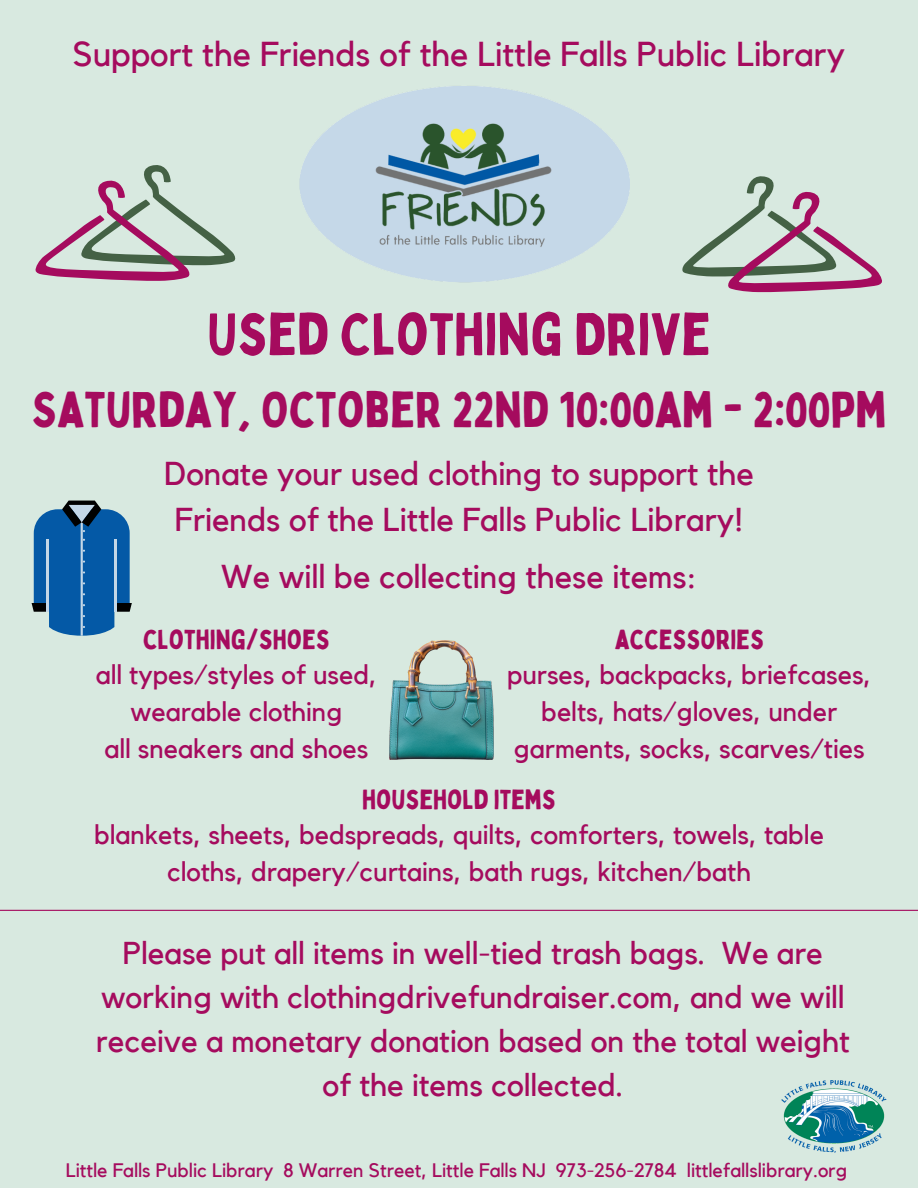
<style>
.page{position:relative;width:918px;height:1188px;background:#d8e9e0}
.page>*{position:absolute;margin:0;border:0;box-sizing:border-box;transform-origin:0 0}
.t1{font:58.5px "Bobby Jones";color:#a50b5e}
.t2{font:49.5px "Bobby Jones";color:#a50b5e}
.t3{font:34.5px "Kollektif";color:#a50b5e}
.t4{font:33px/46.2px "Kollektif";color:#a50b5e;text-align:center}
.t5{font:31.5px/43.8px "Kollektif";color:#a50b5e;text-align:center}
.t6{font:27px/37.2px "Kollektif";color:#a50b5e;text-align:center}
.t7{font:27px "Bobby Jones";color:#a50b5e}
.t8{font:19.5px "Kollektif";color:#a50b5e}
</style>
<div class="page">
<img style="left:299px;top:86px;width:331px;height:197px">
<img style="left:782px;top:1081px;width:104px;height:72px">
<svg style="left:682px;top:176px;width:200px;height:116px"></svg>
<svg style="left:36px;top:165px;width:200px;height:116px"></svg>
<svg style="left:32px;top:501px;width:100px;height:135px"></svg>
<hr style="left:0;top:910px;width:918px;height:1px;background:#a50b5e">
<img style="left:390px;top:640px;width:103px;height:119px">
<p class="t3" style="left:73px;top:38px;width:774px">Support the Friends of the Little Falls Public Library</p>
<h1 class="t1" style="left:207px;top:297px;width:505px">USED CLOTHING DRIVE</h1>
<h2 class="t2" style="left:31px;top:378px;width:857px">SATURDAY, OCTOBER 22ND 10:00AM - 2:00PM</h2>
<p class="t4" style="left:164px;top:452px;width:591px">Donate your used clothing to support the<br>Friends of the Little Falls Public Library!</p>
<p class="t4" style="left:221px;top:554px;width:477px">We will be collecting these items:</p>
<p class="t7" style="left:615px;top:623px;width:151px">ACCESSORIES</p>
<p class="t6" style="left:507px;top:657px;width:366px">purses, backpacks, briefcases, belts, hats/gloves, under garments, socks, scarves/ties</p>
<p class="t7" style="left:362px;top:782px;width:195px">HOUSEHOLD ITEMS</p>
<p class="t6" style="left:94px;top:817px;width:731px">blankets, sheets, bedspreads, quilts, comforters, towels, table cloths, drapery/curtains, bath rugs, kitchen/bath</p>
<p class="t7" style="left:143px;top:623px;width:188px">CLOTHING/SHOES</p>
<p class="t6" style="left:96px;top:657px;width:283px">all types/styles of used, wearable clothing<br>all sneakers and shoes</p>
<p class="t5" style="left:96px;top:932px;width:756px">Please put all items in well-tied trash bags. We are working with clothingdrivefundraiser.com, and we will receive a monetary donation based on the total weight of the items collected.</p>
<p class="t8" style="left:66px;top:1161px;width:783px">Little Falls Public Library 8 Warren Street, Little Falls NJ 973-256-2784 littlefallslibrary.org</p>
</div>
